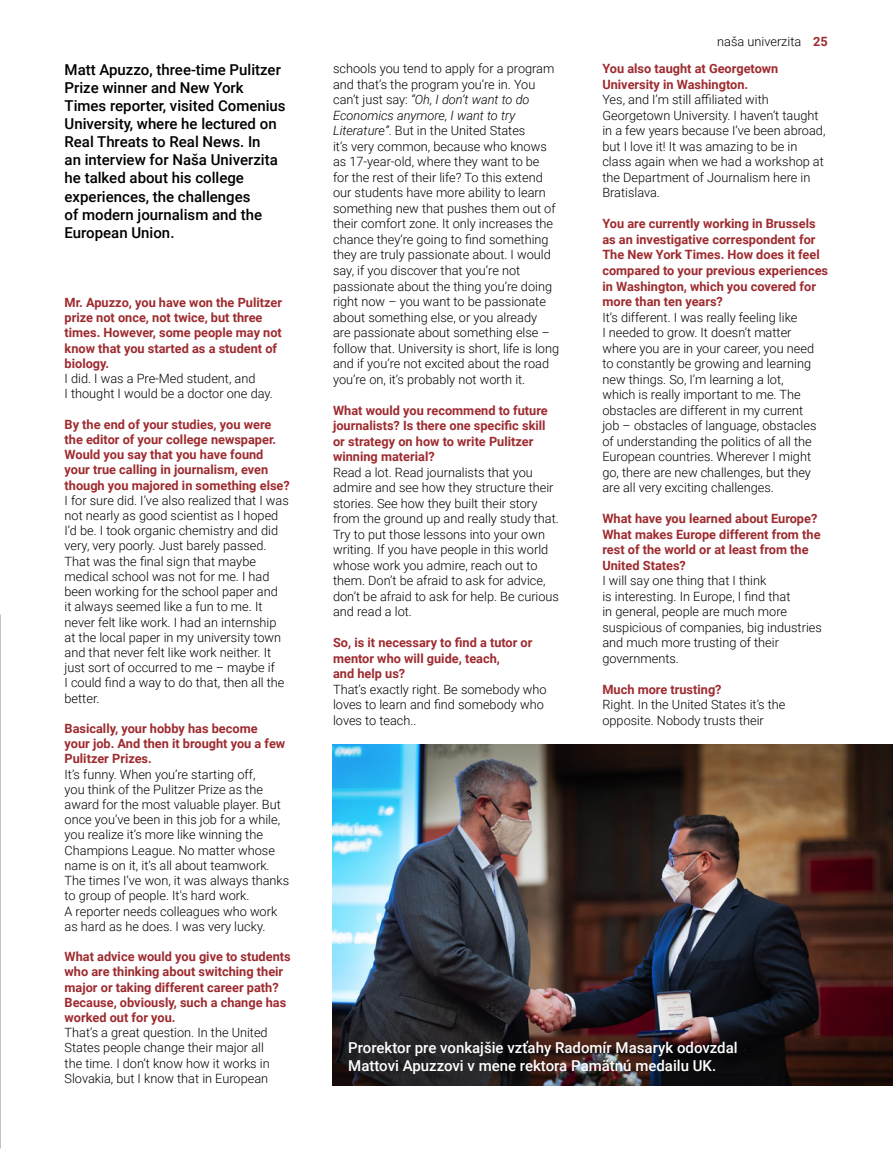
<style>
.page{position:relative;width:893px;height:1149px;background:#fff}
.page>*{position:absolute;margin:0;border:0;box-sizing:border-box;transform-origin:0 0}
.t1{font:500 15px/18px "Roboto";color:#000}
.t2{font:500 15px/18px "Roboto";color:#fff}
.t3{font:300 12.75px/15.5px "Roboto";color:#000}
.t4{font:700 12.75px/15.1px "Roboto";color:#9e2b2f}
.s1{font-style:italic}
.s2{font-weight:700;color:#9e2b2f}
</style>
<div class="page">
<img style="left:0;top:0;width:1px;height:1148px">
<img style="left:333px;top:744px;width:560px;height:340px">
<p class="t1" style="left:65px;top:60px;width:223px">Matt Apuzzo, three-time Pulitzer<br>Prize winner and New York<br>Times reporter, visited Comenius<br>University, where he lectured on<br>Real Threats to Real News. In<br>an interview for Naša Univerzita he talked about his college experiences, the challenges<br>of modern journalism and the<br>European Union.</p>
<p class="t4" style="left:65px;top:294px;width:219px">Mr. Apuzzo, you have won the Pulitzer prize not once, not twice, but three times. However, some people may not know that you started as a student of biology.</p>
<p class="t3" style="left:65px;top:370px;width:210px">I did. I was a Pre-Med student, and<br>I thought I would be a doctor one day.</p>
<p class="t4" style="left:65px;top:416px;width:227px">By the end of your studies, you were the editor of your college newspaper.<br>Would you say that you have found your true calling in journalism, even though you majored in something else?</p>
<p class="t3" style="left:65px;top:492px;width:226px">I for sure did. I’ve also realized that I was not nearly as good scientist as I hoped I’d be. I took organic chemistry and did very, very poorly. Just barely passed.<br>That was the final sign that maybe medical school was not for me. I had been working for the school paper and<br>it always seemed like a fun to me. It never felt like work. I had an internship at the local paper in my university town and that never felt like work neither. It just sort of occurred to me – maybe if<br>I could find a way to do that, then all the better.</p>
<p class="t4" style="left:65px;top:720px;width:222px">Basically, your hobby has become your job. And then it brought you a few<br>Pulitzer Prizes.</p>
<p class="t3" style="left:65px;top:765px;width:226px">It’s funny. When you’re starting off,<br>you think of the Pulitzer Prize as the award for the most valuable player. But once you’ve been in this job for a while, you realize it’s more like winning the Champions League. No matter whose name is on it, it’s all about teamwork.<br>The times I’ve won, it was always thanks to group of people. It's hard work.<br>A reporter needs colleagues who work as hard as he does. I was very lucky.</p>
<p class="t4" style="left:65px;top:948px;width:228px">What advice would you give to students who are thinking about switching their major or taking different career path?<br>Because, obviously, such a change has worked out for you.</p>
<p class="t3" style="left:65px;top:1024px;width:207px">That’s a great question. In the United States people change their major all the time. I don’t know how it works in Slovakia, but I know that in European</p>
<p class="t3" style="left:333px;top:61px;width:228px">schools you tend to apply for a program and that’s the program you’re in. You can’t just say: <span class="s1">“Oh, I don’t want to do Economics anymore, I want to try Literature”</span>. But in the United States<br>it’s very common, because who knows as 17-year-old, where they want to be<br>for the rest of their life? To this extend our students have more ability to learn something new that pushes them out of their comfort zone. It only increases the chance they’re going to find something they are truly passionate about. I would say, if you discover that you’re not passionate about the thing you’re doing right now – you want to be passionate about something else, or you already<br>are passionate about something else – follow that. University is short, life is long and if you’re not excited about the road you’re on, it’s probably not worth it.</p>
<p class="t4" style="left:333px;top:401px;width:216px">What would you recommend to future journalists? Is there one specific skill or strategy on how to write Pulitzer winning material?</p>
<p class="t3" style="left:333px;top:463px;width:227px">Read a lot. Read journalists that you admire and see how they structure their stories. See how they built their story from the ground up and really study that.<br>Try to put those lessons into your own writing. If you have people in this world whose work you admire, reach out to them. Don’t be afraid to ask for advice, don’t be afraid to ask for help. Be curious and read a lot.</p>
<p class="t4" style="left:333px;top:634px;width:201px">So, is it necessary to find a tutor or mentor who will guide, teach,<br>and help us?</p>
<p class="t3" style="left:333px;top:680px;width:215px">That’s exactly right. Be somebody who loves to learn and find somebody who loves to teach..</p>
<p class="t3" style="left:717px;top:33px;width:112px">naša univerzita <span class="s2">25</span></p>
<p class="t4" style="left:602px;top:61px;width:177px">You also taught at Georgetown<br>University in Washington.</p>
<p class="t3" style="left:602px;top:92px;width:224px">Yes, and I’m still affiliated with Georgetown University. I haven’t taught in a few years because I’ve been abroad, but I love it! It was amazing to be in class again when we had a workshop at the Department of Journalism here in Bratislava.</p>
<p class="t4" style="left:602px;top:216px;width:227px">You are currently working in Brussels as an investigative correspondent for The New York Times. How does it feel compared to your previous experiences in Washington, which you covered for more than ten years?</p>
<p class="t3" style="left:602px;top:309px;width:216px">It’s different. I was really feeling like<br>I needed to grow. It doesn’t matter where you are in your career, you need to constantly be growing and learning new things. So, I’m learning a lot, which is really important to me. The obstacles are different in my current job – obstacles of language, obstacles of understanding the politics of all the European countries. Wherever I might go, there are new challenges, but they are all very exciting challenges.</p>
<p class="t4" style="left:602px;top:510px;width:220px">What have you learned about Europe?<br>What makes Europe different from the rest of the world or at least from the<br>United States?</p>
<p class="t3" style="left:602px;top:572px;width:221px">I will say one thing that I think<br>is interesting. In Europe, I find that<br>in general, people are much more suspicious of companies, big industries and much more trusting of their governments.</p>
<p class="t4" style="left:602px;top:681px;width:121px">Much more trusting?</p>
<p class="t3" style="left:602px;top:696px;width:185px">Right. In the United States it’s the opposite. Nobody trusts their</p>
<p class="t2" style="left:348px;top:1037px;width:391px">Prorektor pre vonkajšie vzťahy Radomír Masaryk odovzdal<br>Mattovi Apuzzovi v mene rektora Pamätnú medailu UK.</p>
</div>
